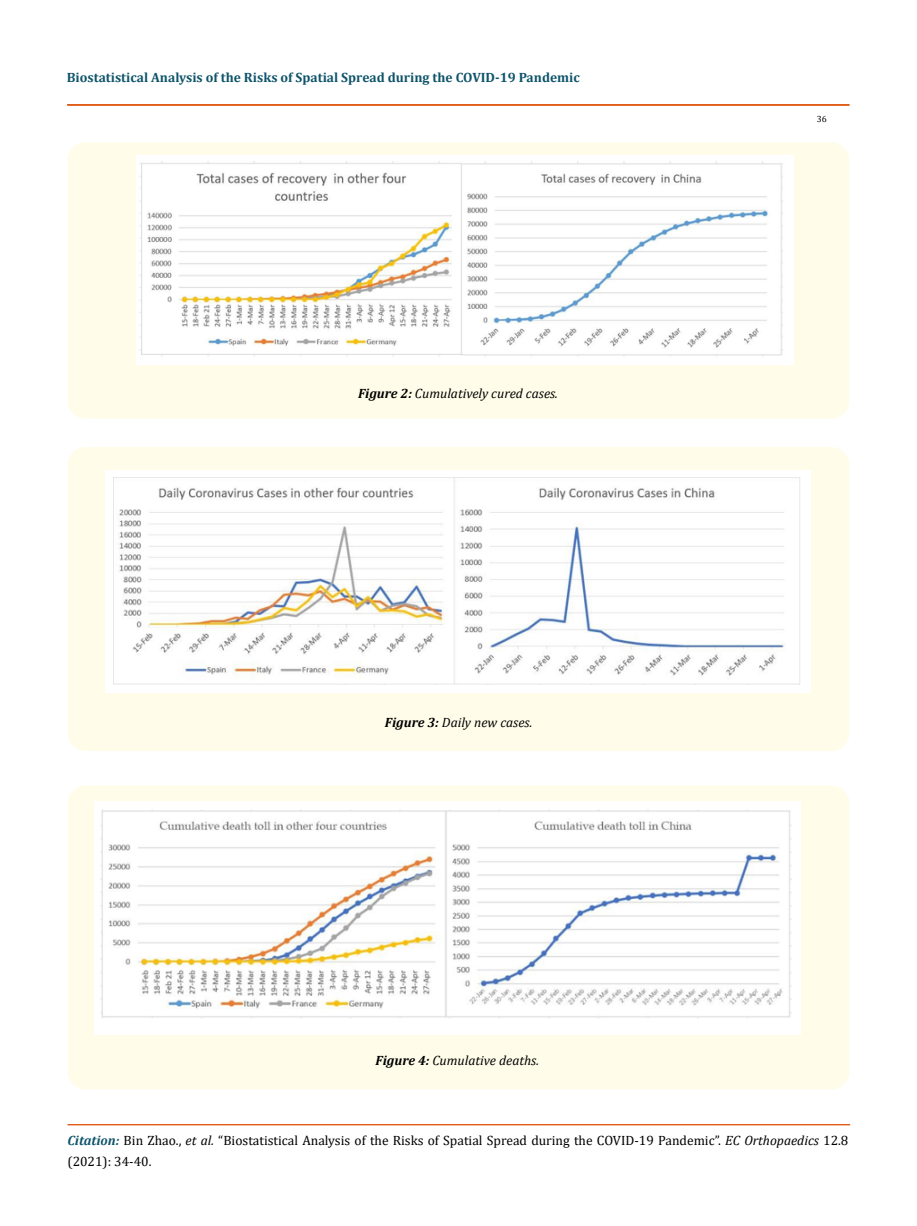
<style>
.page{position:relative;width:917px;height:1226px;background:#fff}
.page>*{position:absolute;margin:0;border:0;box-sizing:border-box;transform-origin:0 0}
.t1{font:13.5px/21px "Cambria";color:#000}
.t2{font:italic 13.5px "Cambria";color:#000}
.t3{font:700 13.5px "Cambria";color:#0e546a}
.t4{font:9px "Cambria";color:#000}
.s1{font-weight:700}
.s2{font-weight:700;font-style:italic;color:#0e546a}
.s3{font-style:italic}
</style>
<div class="page">
<div style="left:67px;top:105px;width:782px;height:1px;border:1px solid #e05d1a"></div>
<div style="left:68px;top:1124px;width:781px;height:1px;border:1px solid #e05d1a"></div>
<div style="left:68px;top:142px;width:781px;height:277px;background:#fffde9;border-radius:18px"></div>
<div style="left:68px;top:447px;width:781px;height:304px;background:#fffde9;border-radius:18px"></div>
<img style="left:136px;top:155px;width:657px;height:209px">
<img style="left:105px;top:470px;width:705px;height:222px">
<div style="left:68px;top:785px;width:781px;height:304px;background:#fffde9;border-radius:18px"></div>
<img style="left:95px;top:801px;width:705px;height:233px">
<p class="t3" style="left:67px;top:68px;width:514px">Biostatistical Analysis of the Risks of Spatial Spread during the COVID-19 Pandemic</p>
<p class="t2" style="left:358px;top:384px;width:201px"><span class="s1">Figure 2:</span> Cumulatively cured cases.</p>
<p class="t2" style="left:385px;top:713px;width:149px"><span class="s1">Figure 3:</span> Daily new cases.</p>
<p class="t2" style="left:375px;top:1051px;width:165px"><span class="s1">Figure 4:</span> Cumulative deaths.</p>
<p class="t4" style="left:816px;top:114px;width:11px">36</p>
<p class="t1" style="left:68px;top:1129px;width:782px"><span class="s2">Citation:</span> Bin Zhao., <span class="s3">et al.</span> “Biostatistical Analysis of the Risks of Spatial Spread during the COVID-19 Pandemic”. <span class="s3">EC Orthopaedics</span> 12.8 (2021): 34-40.</p>
</div>
